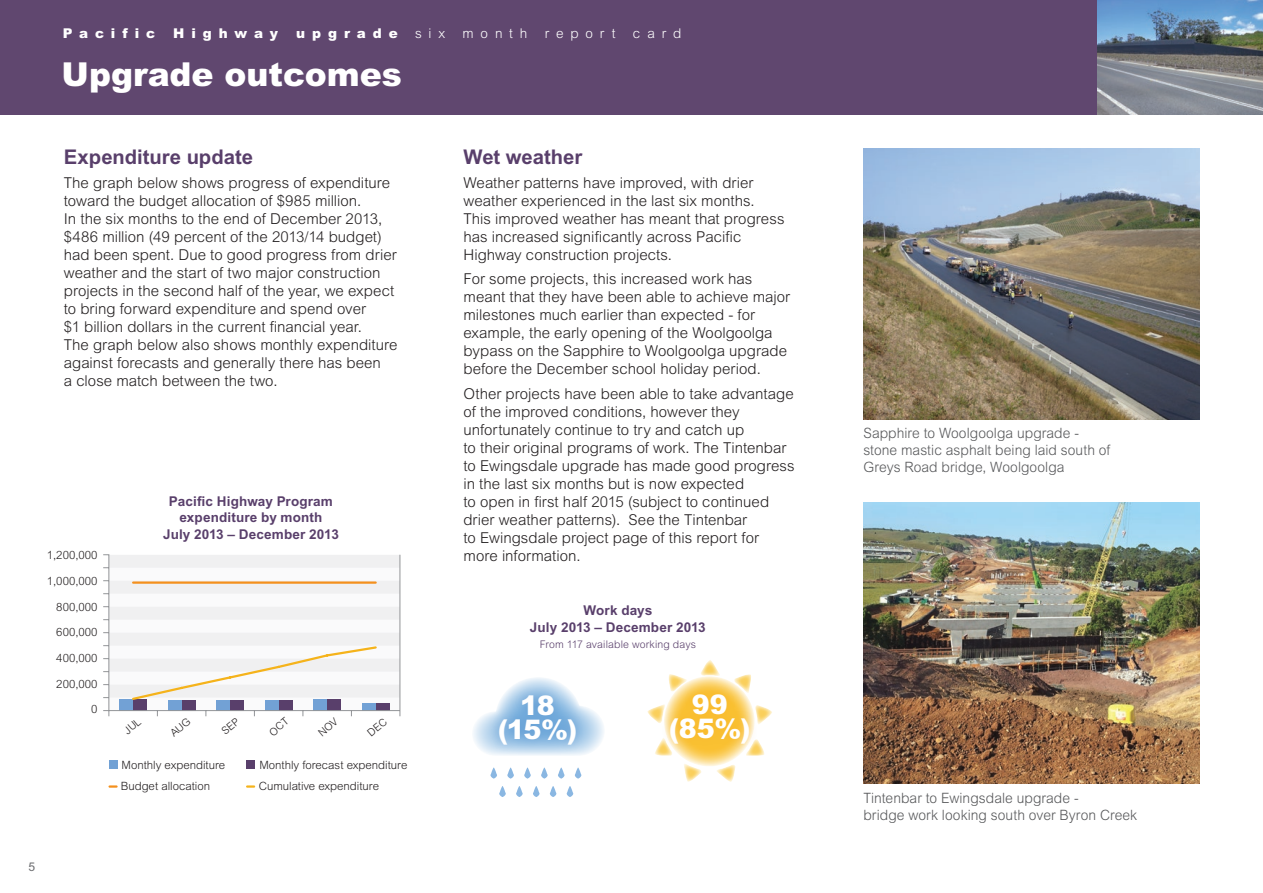
<style>
.page{position:relative;width:1263px;height:893px;background:#fff}
.page>*{position:absolute;margin:0;border:0;box-sizing:border-box;transform-origin:0 0}
.t1{font:900 33px "Arial MT Std";color:#fff}
.t2{font:900 27px/24px "Arial MT Std";letter-spacing:-.02em;color:#fff;text-align:center}
.t3{font:700 20.25px "Arial MT Std";color:#593f6b}
.t4{font:300 15px/18px "Arial MT Std";color:#231f20}
.t5{font:300 14.25px/17.2px "Arial MT Std";letter-spacing:.005em;color:#57585a}
.t6{font:700 13.5px/16.5px "Arial MT Std";letter-spacing:.01em;color:#593f6b;text-align:center}
.t7{font:900 13.5px "Arial MT Std";letter-spacing:.515em;color:#fff}
.t8{font:300 13.5px "Arial MT Std";letter-spacing:.51em;color:#fff}
.t9{font:12px "Arial MT Std";color:#6c6d70}
.t10{font:300 11.4px "Arial MT Std";color:#231f20}
.t11{font:300 10.5px "Arial MT Std";letter-spacing:.015em;color:#593f6b}
</style>
<div class="page">
<div style="left:0;top:0;width:1263px;height:115px;background:#60476f"></div>
<img style="left:1098px;top:0;width:165px;height:115px">
<svg style="left:473px;top:678px;width:131px;height:77px"></svg>
<svg style="left:507px;top:767px;width:7px;height:12px"></svg>
<svg style="left:524px;top:767px;width:7px;height:12px"></svg>
<svg style="left:541px;top:767px;width:7px;height:12px"></svg>
<svg style="left:558px;top:767px;width:6px;height:12px"></svg>
<svg style="left:575px;top:767px;width:6px;height:12px"></svg>
<svg style="left:516px;top:786px;width:7px;height:11px"></svg>
<svg style="left:533px;top:786px;width:6px;height:11px"></svg>
<svg style="left:490px;top:767px;width:7px;height:12px"></svg>
<svg style="left:499px;top:786px;width:7px;height:11px"></svg>
<svg style="left:550px;top:786px;width:6px;height:11px"></svg>
<svg style="left:567px;top:786px;width:6px;height:11px"></svg>
<div style="left:490px;top:686px;width:95px;height:68px;background:#3163af;opacity:.2"></div>
<svg style="left:647px;top:660px;width:125px;height:122px"></svg>
<div style="left:661px;top:685px;width:97px;height:68px;background:#f7971d;opacity:.2"></div>
<svg style="left:103px;top:554px;width:297px;height:163px"></svg>
<svg style="left:109px;top:555px;width:291px;height:147px"></svg>
<hr style="left:133px;top:581px;width:243px;height:3px;background:#f4901d">
<svg style="left:247px;top:785px;width:7px;height:3px"></svg>
<svg style="left:110px;top:785px;width:7px;height:3px"></svg>
<div style="left:109px;top:760px;width:8px;height:9px;background:#71a1d5"></div>
<div style="left:247px;top:760px;width:8px;height:9px;background:#593f6b"></div>
<img style="left:863px;top:149px;width:336px;height:270px">
<img style="left:863px;top:503px;width:336px;height:280px">
<p class="t7" style="left:63px;top:24px;width:94px">Pacific</p>
<p class="t7" style="left:173px;top:24px;width:106px">Highway</p>
<p class="t7" style="left:296px;top:24px;width:103px">upgrade</p>
<p class="t8" style="left:415px;top:25px;width:32px">six</p>
<p class="t8" style="left:462px;top:25px;width:66px">month</p>
<p class="t8" style="left:545px;top:25px;width:72px">report</p>
<p class="t8" style="left:633px;top:25px;width:50px">card</p>
<h1 class="t1" style="left:62px;top:53px;width:342px">Upgrade outcomes</h1>
<h3 class="t3" style="left:64px;top:145px;width:191px">Expenditure update</h3>
<p class="t4" style="left:64px;top:174px;width:335px">The graph below shows progress of expenditure toward the budget allocation of $985 million.<br>In the six months to the end of December 2013, $486 million (49 percent of the 2013/14 budget) had been spent. Due to good progress from drier weather and the start of two major construction projects in the second half of the year, we expect to bring forward expenditure and spend over<br>$1 billion dollars in the current financial year.<br>The graph below also shows monthly expenditure against forecasts and generally there has been<br>a close match between the two.</p>
<p class="t10" style="left:47px;top:548px;width:52px">1,200,000</p>
<p class="t10" style="left:47px;top:574px;width:52px">1,000,000</p>
<p class="t10" style="left:56px;top:600px;width:43px">800,000</p>
<p class="t10" style="left:56px;top:626px;width:43px">600,000</p>
<p class="t10" style="left:56px;top:651px;width:43px">400,000</p>
<p class="t10" style="left:56px;top:677px;width:43px">200,000</p>
<p class="t10" style="left:91px;top:702px;width:8px">0</p>
<p class="t6" style="left:163px;top:492px;width:177px">Pacific Highway Program expenditure by month<br>July 2013 – December 2013</p>
<p class="t10" style="left:122px;top:758px;width:105px">Monthly expenditure</p>
<p class="t10" style="left:259px;top:758px;width:149px">Monthly forecast expenditure</p>
<p class="t10" style="left:121px;top:780px;width:91px">Budget allocation</p>
<p class="t10" style="left:259px;top:780px;width:122px">Cumulative expenditure</p>
<h3 class="t3" style="left:463px;top:145px;width:120px">Wet weather</h3>
<p class="t4" style="left:463px;top:174px;width:323px">Weather patterns have improved, with drier weather experienced in the last six months.<br>This improved weather has meant that progress has increased significantly across Pacific Highway construction projects.</p>
<p class="t4" style="left:463px;top:270px;width:328px">For some projects, this increased work has meant that they have been able to achieve major milestones much earlier than expected - for example, the early opening of the Woolgoolga bypass on the Sapphire to Woolgoolga upgrade before the December school holiday period.</p>
<p class="t4" style="left:463px;top:384px;width:333px">Other projects have been able to take advantage of the improved conditions, however they unfortunately continue to try and catch up<br>to their original programs of work. The Tintenbar to Ewingsdale upgrade has made good progress in the last six months but is now expected<br>to open in first half 2015 (subject to continued drier weather patterns). See the Tintenbar<br>to Ewingsdale project page of this report for more information.</p>
<p class="t6" style="left:530px;top:602px;width:177px">Work days<br>July 2013 – December 2013</p>
<p class="t11" style="left:540px;top:639px;width:158px">From 117 available working days</p>
<h2 class="t2" style="left:498px;top:693px;width:81px">18 (15%)</h2>
<h2 class="t2" style="left:669px;top:691px;width:83px">99 (85%)</h2>
<p class="t9" style="left:29px;top:860px;width:8px">5</p>
<p class="t5" style="left:863px;top:424px;width:248px">Sapphire to Woolgoolga upgrade - stone mastic asphalt being laid south of<br>Greys Road bridge, Woolgoolga</p>
<p class="t5" style="left:863px;top:789px;width:275px">Tintenbar to Ewingsdale upgrade -<br>bridge work looking south over Byron Creek</p>
</div>
